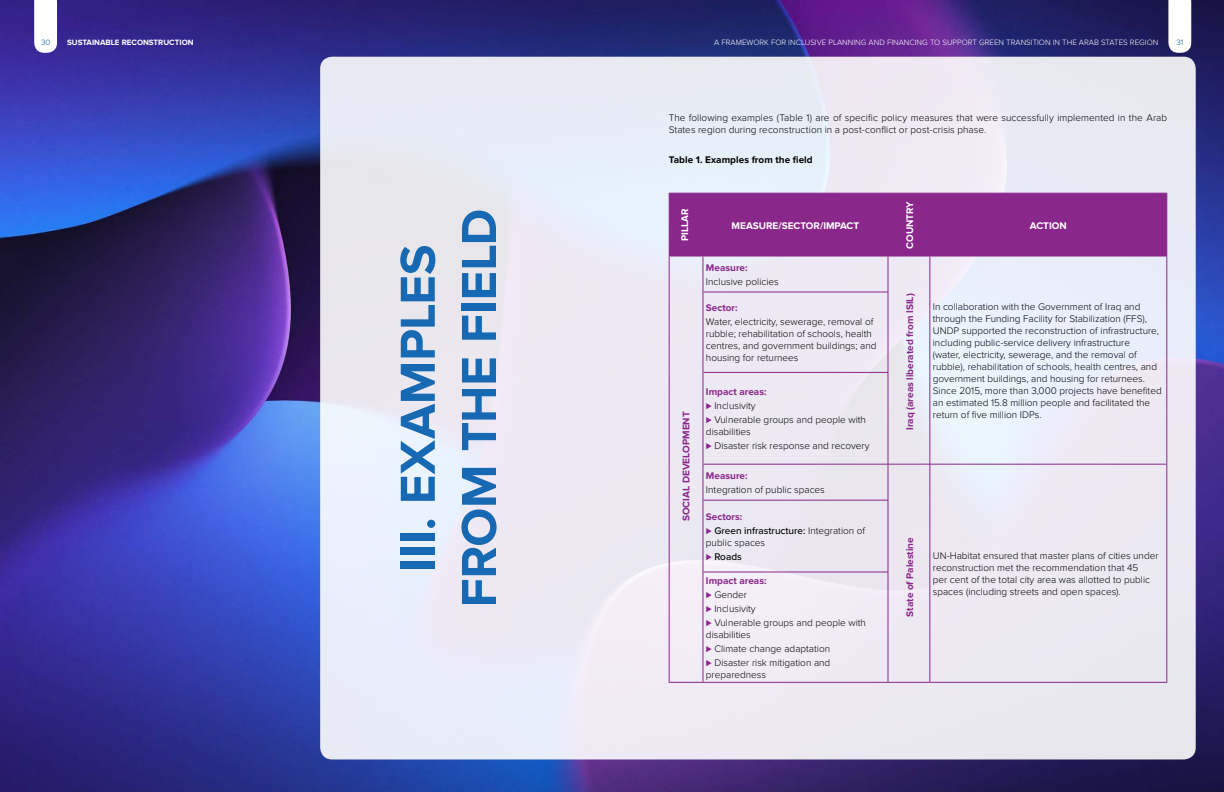
<style>
.page{position:relative;width:1224px;height:792px;background:#fff}
.page>*{position:absolute;margin:0;border:0;box-sizing:border-box;transform-origin:0 0}
.t1{font:700 51px/61.2px "Proxima Nova";letter-spacing:-.005em;color:#1669b2;text-align:center}
.t2{font:300 10px/12px "Proxima Nova";color:#000}
.t3{font:700 10px "Proxima Nova";color:#89278a}
.t4{font:500 10px/14px "Proxima Nova";color:#000}
.t5{font:700 10px "Proxima Nova";color:#fff}
.t6{font:700 10px "Proxima Nova";letter-spacing:.005em;color:#000}
.t7{font:300 8px "Proxima Nova";color:#fff}
.t8{font:700 8px "Proxima Nova";color:#fff}
.t9{font:300 8px "Proxima Nova";color:#00558a}
.s1{font-weight:700;color:#89278a}
.s2{color:#89278a}
.s3{font-weight:300;color:#89278a}
.s4{font-weight:300}
.s5{font-weight:500}
</style>
<div class="page">
<img style="left:0;top:0;width:1224px;height:792px">
<div style="left:320px;top:57px;width:876px;height:702px;background:#ebeaf4;border-radius:12px"></div>
<div style="left:670px;top:194px;width:496px;height:62px;background:#89278a"></div>
<hr style="left:669px;top:193px;width:34px;height:1px;background:#89278a">
<hr style="left:669px;top:194px;width:1px;height:62px;background:#89278a">
<hr style="left:703px;top:193px;width:185px;height:1px;background:#89278a">
<hr style="left:702px;top:194px;width:1px;height:62px;background:#89278a">
<hr style="left:888px;top:193px;width:42px;height:1px;background:#89278a">
<hr style="left:888px;top:194px;width:1px;height:62px;background:#89278a">
<hr style="left:930px;top:193px;width:237px;height:1px;background:#89278a">
<hr style="left:929px;top:194px;width:1px;height:62px;background:#89278a">
<hr style="left:1166px;top:194px;width:1px;height:62px;background:#89278a">
<hr style="left:669px;top:256px;width:34px;height:1px;background:#89278a">
<hr style="left:669px;top:257px;width:1px;height:35px;background:#89278a">
<hr style="left:669px;top:292px;width:1px;height:80px;background:#89278a">
<hr style="left:669px;top:372px;width:1px;height:92px;background:#89278a">
<hr style="left:669px;top:464px;width:1px;height:36px;background:#89278a">
<hr style="left:669px;top:500px;width:1px;height:72px;background:#89278a">
<hr style="left:669px;top:572px;width:1px;height:110px;background:#89278a">
<hr style="left:703px;top:256px;width:185px;height:1px;background:#89278a">
<hr style="left:702px;top:257px;width:1px;height:35px;background:#89278a">
<hr style="left:888px;top:256px;width:42px;height:1px;background:#89278a">
<hr style="left:930px;top:256px;width:237px;height:1px;background:#89278a">
<hr style="left:1166px;top:257px;width:1px;height:35px;background:#89278a">
<hr style="left:1166px;top:292px;width:1px;height:80px;background:#89278a">
<hr style="left:1166px;top:372px;width:1px;height:92px;background:#89278a">
<hr style="left:702px;top:292px;width:1px;height:80px;background:#89278a">
<hr style="left:702px;top:372px;width:1px;height:92px;background:#89278a">
<hr style="left:702px;top:464px;width:186px;height:1px;background:#89278a">
<hr style="left:702px;top:465px;width:1px;height:35px;background:#89278a">
<hr style="left:888px;top:464px;width:42px;height:1px;background:#89278a">
<hr style="left:930px;top:464px;width:237px;height:1px;background:#89278a">
<hr style="left:1166px;top:465px;width:1px;height:35px;background:#89278a">
<hr style="left:1166px;top:500px;width:1px;height:72px;background:#89278a">
<hr style="left:1166px;top:572px;width:1px;height:110px;background:#89278a">
<hr style="left:702px;top:500px;width:1px;height:72px;background:#89278a">
<hr style="left:702px;top:572px;width:1px;height:110px;background:#89278a">
<hr style="left:669px;top:682px;width:34px;height:1px;background:#89278a">
<hr style="left:703px;top:682px;width:185px;height:1px;background:#89278a">
<hr style="left:888px;top:682px;width:42px;height:1px;background:#89278a">
<hr style="left:930px;top:682px;width:237px;height:1px;background:#89278a">
<hr style="left:888px;top:257px;width:1px;height:35px;background:#89278a">
<hr style="left:930px;top:257px;width:1px;height:35px;background:#89278a">
<hr style="left:930px;top:292px;width:1px;height:80px;background:#89278a">
<hr style="left:930px;top:372px;width:1px;height:92px;background:#89278a">
<hr style="left:703px;top:292px;width:185px;height:1px;background:#89278a">
<hr style="left:888px;top:292px;width:1px;height:80px;background:#89278a">
<hr style="left:703px;top:372px;width:185px;height:1px;background:#89278a">
<hr style="left:888px;top:373px;width:1px;height:91px;background:#89278a">
<hr style="left:888px;top:464px;width:1px;height:36px;background:#89278a">
<hr style="left:930px;top:464px;width:1px;height:36px;background:#89278a">
<hr style="left:930px;top:500px;width:1px;height:72px;background:#89278a">
<hr style="left:930px;top:572px;width:1px;height:110px;background:#89278a">
<hr style="left:703px;top:500px;width:185px;height:1px;background:#89278a">
<hr style="left:888px;top:500px;width:1px;height:72px;background:#89278a">
<hr style="left:703px;top:572px;width:185px;height:1px;background:#89278a">
<hr style="left:888px;top:572px;width:1px;height:110px;background:#89278a">
<svg style="left:34px;top:0;width:23px;height:53px"></svg>
<svg style="left:1168px;top:0;width:23px;height:53px"></svg>
<p class="t9" style="left:41px;top:38px;width:11px">30</p>
<p class="t8" style="left:67px;top:38px;width:128px">SUSTAINABLE RECONSTRUCTION</p>
<p class="t7" style="left:714px;top:38px;width:446px">A FRAMEWORK FOR INCLUSIVE PLANNING AND FINANCING TO SUPPORT GREEN TRANSITION IN THE ARAB STATES REGION</p>
<p class="t9" style="left:1176px;top:38px;width:8px">31</p>
<h1 class="t1" style="left:388px;top:607px;width:400px;rotate:-90deg">III. EXAMPLES<br>FROM THE FIELD</h1>
<p class="t2" style="left:669px;top:111px;width:500px">The following examples (Table 1) are of specific policy measures that were successfully implemented in the Arab<br>States region during reconstruction in a post-conflict or post-crisis phase.</p>
<p class="t6" style="left:669px;top:154px;width:146px">Table 1. Examples from the field</p>
<p class="t5" style="left:679px;top:241px;width:34px;rotate:-90deg">PILLAR</p>
<p class="t5" style="left:904px;top:249px;width:49px;rotate:-90deg">COUNTRY</p>
<p class="t5" style="left:732px;top:219px;width:129px">MEASURE/SECTOR/IMPACT</p>
<p class="t5" style="left:1030px;top:219px;width:38px">ACTION</p>
<p class="t3" style="left:706px;top:262px;width:43px">Measure:</p>
<p class="t2" style="left:706px;top:276px;width:74px">Inclusive policies</p>
<p class="t2" style="left:933px;top:301px;width:230px">In collaboration with the Government of Iraq and through the Funding Facility for Stabilization (FFS), UNDP supported the reconstruction of infrastructure, including public-service delivery infrastructure<br>(water, electricity, sewerage, and the removal of rubble), rehabilitation of schools, health centres, and government buildings, and housing for returnees.<br>Since 2015, more than 3,000 projects have benefited an estimated 15.8 million people and facilitated the return of five million IDPs.</p>
<p class="t3" style="left:904px;top:430px;width:138px;rotate:-90deg">Iraq (areas liberated from ISIL)</p>
<p class="t3" style="left:706px;top:302px;width:33px">Sector:</p>
<p class="t2" style="left:706px;top:316px;width:172px">Water, electricity, sewerage, removal of rubble; rehabilitation of schools, health centres, and government buildings; and housing for returnees</p>
<p class="t2" style="left:706px;top:385px;width:162px;line-height:14px"><span class="s1">Impact areas:<br></span><span class="s2">⊲</span> Inclusivity<br><span class="s2">⊲</span> Vulnerable groups and people with</p>
<p class="t2" style="left:706px;top:425px;width:165px;line-height:14px">disabilities<br><span class="s2">⊲</span> Disaster risk response and recovery</p>
<p class="t3" style="left:706px;top:470px;width:43px">Measure:</p>
<p class="t2" style="left:706px;top:484px;width:120px">Integration of public spaces</p>
<p class="t3" style="left:680px;top:521px;width:111px;rotate:-90deg">SOCIAL DEVELOPMENT</p>
<p class="t4" style="left:706px;top:510px;width:161px"><span class="s1">Sectors:<br></span><span class="s3">⊲</span> Green infrastructure: <span class="s4">Integration of</span></p>
<p class="t2" style="left:706px;top:536px;width:61px;line-height:14px">public spaces <span class="s2">⊲</span> <span class="s5">Roads</span></p>
<p class="t2" style="left:706px;top:574px;width:162px;line-height:14px"><span class="s1">Impact areas:<br></span><span class="s2">⊲</span> Gender<br><span class="s2">⊲</span> Inclusivity<br><span class="s2">⊲</span> Vulnerable groups and people with</p>
<p class="t2" style="left:706px;top:628px;width:126px;line-height:14px">disabilities<br><span class="s2">⊲</span> Climate change adaptation <span class="s2">⊲</span> Disaster risk mitigation and</p>
<p class="t2" style="left:706px;top:669px;width:62px">preparedness</p>
<p class="t3" style="left:904px;top:617px;width:81px;rotate:-90deg">State of Palestine</p>
<p class="t2" style="left:933px;top:550px;width:227px">UN-Habitat ensured that master plans of cities under reconstruction met the recommendation that 45<br>per cent of the total city area was allotted to public spaces (including streets and open spaces).</p>
</div>
